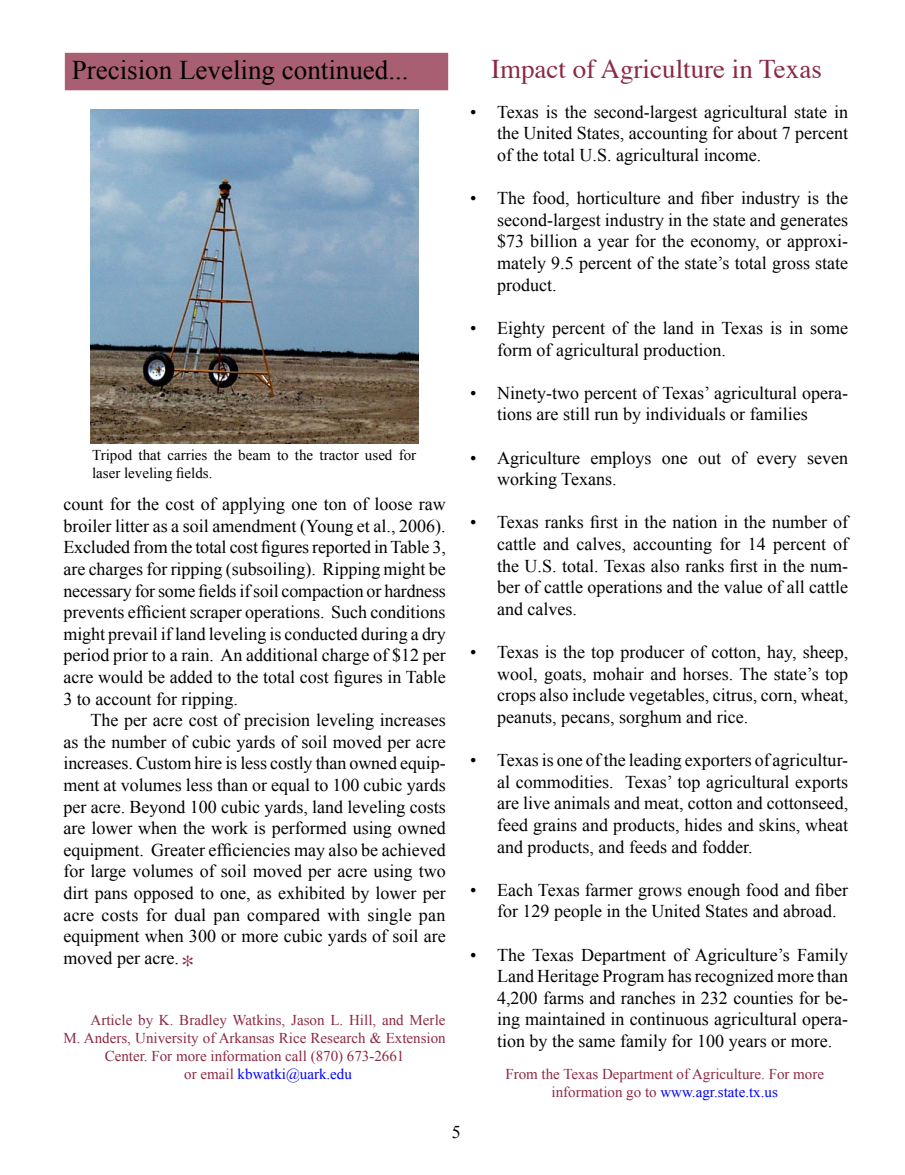
<style>
.page{position:relative;width:905px;height:1175px;background:#fff}
.page>*{position:absolute;margin:0;border:0;box-sizing:border-box;transform-origin:0 0}
.t1{font:27px "Times New Roman";color:#000}
.t2{font:27px "Times";color:#8c2a43}
.t3{font:18px/21.6px "Times New Roman";color:#000;text-align:justify}
.t4{font:15px/18px "Times New Roman";color:#8c2a43;text-align:center}
.t5{font:15px/18px "Times New Roman";color:#000}
.t6{font:15px "Times New Roman";color:#00f}
.s1{color:#8c2a43}
.s2{color:#00f}
</style>
<div class="page">
<div style="left:65px;top:53px;width:383px;height:37px;background:#a95f72"></div>
<img style="left:91px;top:109px;width:327px;height:334px">
<h1 class="t1" style="left:72px;top:54px;width:338px">Precision Leveling continued...</h1>
<p class="t3" style="left:470px;top:101px;width:8px">•</p>
<p class="t3" style="left:470px;top:187px;width:8px">•</p>
<p class="t3" style="left:470px;top:317px;width:8px">•</p>
<p class="t3" style="left:470px;top:382px;width:8px">•</p>
<p class="t5" style="left:92px;top:446px;width:326px">Tripod that carries the beam to the tractor used for laser leveling fields.</p>
<p class="t3" style="left:63px;top:493px;width:384px">count for the cost of applying one ton of loose raw broiler litter as a soil amendment (Young et al., 2006).<br>Excluded from the total cost figures reported in Table 3, are charges for ripping (subsoiling). Ripping might be necessary for some fields if soil compaction or hardness prevents efficient scraper operations. Such conditions might prevail if land leveling is conducted during a dry period prior to a rain. An additional charge of $12 per acre would be added to the total cost figures in Table 3 to account for ripping.</p>
<p class="t3" style="left:63px;top:709px;width:384px;text-indent:27px">The per acre cost of precision leveling increases as the number of cubic yards of soil moved per acre increases. Custom hire is less costly than owned equip&shy;ment at volumes less than or equal to 100 cubic yards per acre. Beyond 100 cubic yards, land leveling costs are lower when the work is performed using owned equipment. Greater efficiencies may also be achieved for large volumes of soil moved per acre using two dirt pans opposed to one, as exhibited by lower per acre costs for dual pan compared with single pan equipment when 300 or more cubic yards of soil are moved per acre.</p>
<h1 class="t2" style="left:181px;top:939px;width:15px">*</h1>
<p class="t3" style="left:470px;top:446px;width:8px">•</p>
<p class="t3" style="left:470px;top:511px;width:8px">•</p>
<p class="t3" style="left:470px;top:641px;width:8px">•</p>
<p class="t3" style="left:470px;top:749px;width:8px">•</p>
<p class="t3" style="left:470px;top:878px;width:8px">•</p>
<p class="t3" style="left:470px;top:943px;width:8px">•</p>
<p class="t4" style="left:90px;top:1010px;width:356px">Article by K. Bradley Watkins, Jason L. Hill, and Merle</p>
<p class="t4" style="left:63px;top:1028px;width:384px">M. Anders, University of Arkansas Rice Research &amp; Extension</p>
<p class="t4" style="left:105px;top:1046px;width:301px">Center. For more information call (870) 673-2661</p>
<p class="t6" style="left:184px;top:1065px;width:169px"><span class="s1">or email</span> kbwatki@uark.edu</p>
<p class="t3" style="left:452px;top:1120px;width:10px">5</p>
<h1 class="t2" style="left:491px;top:44px;width:332px">Impact of Agriculture in Texas</h1>
<p class="t3" style="left:497px;top:101px;width:353px">Texas is the second-largest agricultural state in the United States, accounting for about 7 percent of the total U.S. agricultural income.</p>
<p class="t3" style="left:497px;top:187px;width:352px">The food, horticulture and fiber industry is the second-largest industry in the state and generates $73 billion a year for the economy, or approxi&shy;mately 9.5 percent of the state’s total gross state product.</p>
<p class="t3" style="left:497px;top:317px;width:352px">Eighty percent of the land in Texas is in some form of agricultural production.</p>
<p class="t3" style="left:497px;top:382px;width:352px">Ninety-two percent of Texas’ agricultural opera&shy;tions are still run by individuals or families</p>
<p class="t3" style="left:497px;top:446px;width:353px">Agriculture employs one out of every seven working Texans.</p>
<p class="t3" style="left:497px;top:511px;width:353px">Texas ranks first in the nation in the number of cattle and calves, accounting for 14 percent of the U.S. total. Texas also ranks first in the num&shy;ber of cattle operations and the value of all cattle and calves.</p>
<p class="t3" style="left:497px;top:641px;width:352px">Texas is the top producer of cotton, hay, sheep, wool, goats, mohair and horses. The state’s top crops also include vegetables, citrus, corn, wheat, peanuts, pecans, sorghum and rice.</p>
<p class="t3" style="left:497px;top:749px;width:353px">Texas is one of the leading exporters of agricultur&shy;al commodities. Texas’ top agricultural exports are live animals and meat, cotton and cottonseed, feed grains and products, hides and skins, wheat and products, and feeds and fodder.</p>
<p class="t3" style="left:497px;top:878px;width:353px">Each Texas farmer grows enough food and fiber for 129 people in the United States and abroad.</p>
<p class="t3" style="left:497px;top:943px;width:353px">The Texas Department of Agriculture’s Family Land Heritage Program has recognized more than 4,200 farms and ranches in 232 counties for be&shy;ing maintained in continuous agricultural opera&shy;tion by the same family for 100 years or more.</p>
<p class="t4" style="left:505px;top:1064px;width:320px">From the Texas Department of Agriculture. For more information go to <span class="s2">www.agr.state.tx.us</span></p>
</div>
